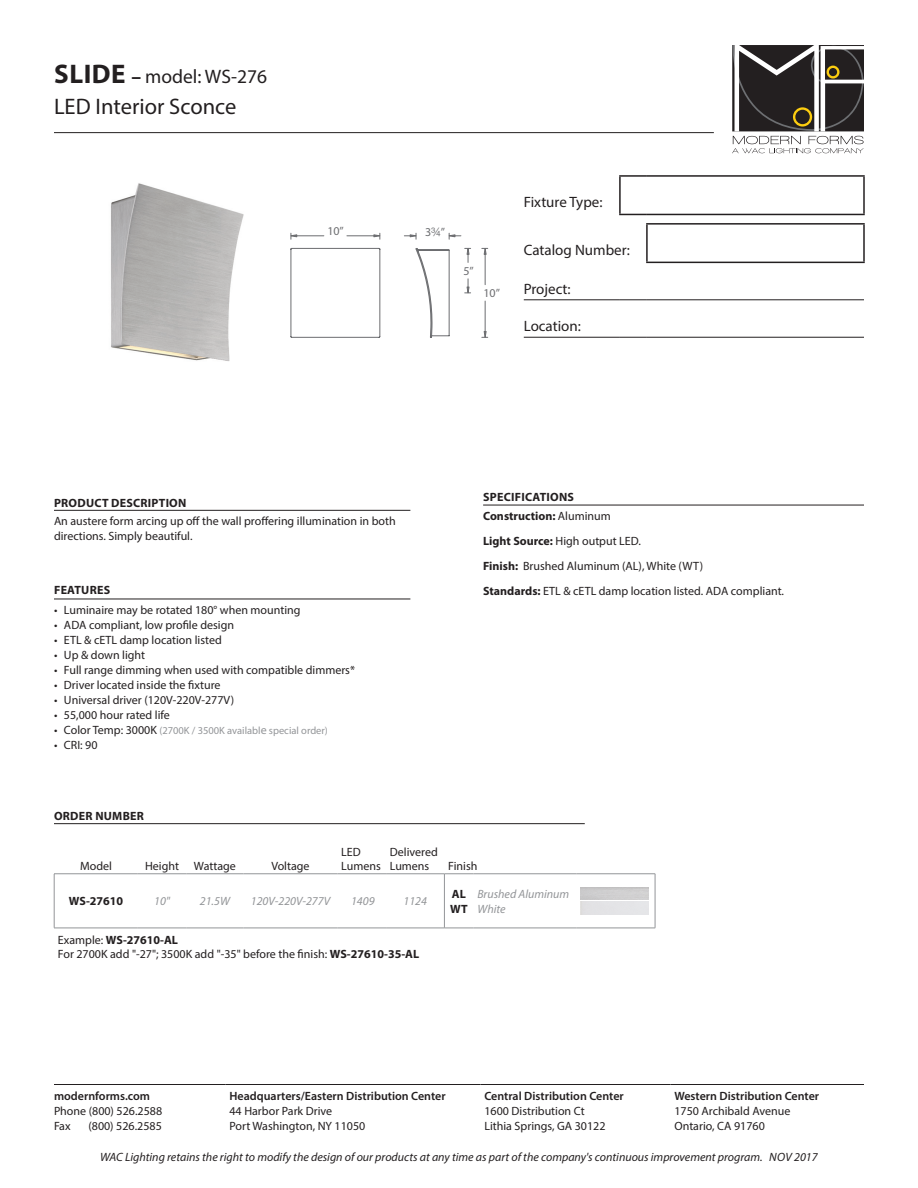
<style>
.page{position:relative;width:918px;height:1188px;background:#fff}
.page>*{position:absolute;margin:0;border:0;box-sizing:border-box;transform-origin:0 0}
.t1{font:22.5px "Myriad Pro";color:#231f20}
.t2{font:19.5px "Myriad Pro";color:#231f20}
.t3{font:15px "Myriad Pro";color:#231f20}
.Description{font:12px/15px "Myriad Pro";color:#231f20}
.t4{font:italic 12px "Myriad Pro";color:#231f20}
.t5{font:600 12px "Myriad Pro";color:#231f20}
.BK_REG_LEFT{font:12px "Myriad Pro";color:#231f20}
.TABLE_HEADER{font:12px/14.4px "Myriad Pro";color:#231f20}
.BK_REG_LEFT-2{font:700 12px "Myriad Pro";letter-spacing:.02em;color:#231f20}
.BK_REG_LEFT-3{font:700 12px "Myriad Pro";color:#231f20}
.TABLE_ITAL{font:italic 12px "Myriad Pro";color:#939598}
.BK_REG_LEFT-4{font:italic 12px "Myriad Pro";color:#939598}
.MODEL{font:700 12px "Myriad Pro";color:#231f20}
.t6{font:12px "Myriad Pro";color:#6c6d70}
.t7{font:10.5px "Myriad Pro";color:#939598}
.s1{font-weight:700;font-size:27px}
.s2{font-weight:700}
.s3{font-family:"Sans Fractions"}
.s4{font-size:12px;color:#231f20}
.s5{font-size:12px}
.s6{font-weight:400}
</style>
<div class="page">
<hr style="left:54px;top:132px;width:660px;height:1px;background:#231f20">
<hr style="left:524px;top:300px;width:96px;height:1px;background:#231f20">
<svg style="left:620px;top:300px;width:27px;height:1px"></svg>
<hr style="left:647px;top:300px;width:217px;height:1px;background:#231f20">
<hr style="left:524px;top:337px;width:96px;height:1px;background:#231f20">
<svg style="left:620px;top:337px;width:27px;height:1px"></svg>
<hr style="left:647px;top:337px;width:217px;height:1px;background:#231f20">
<hr style="left:646px;top:223px;width:219px;height:2px;background:#231f20">
<hr style="left:646px;top:225px;width:2px;height:37px;background:#231f20">
<hr style="left:863px;top:225px;width:2px;height:37px;background:#231f20">
<hr style="left:646px;top:262px;width:219px;height:1px;background:#231f20">
<hr style="left:619px;top:175px;width:28px;height:2px;background:#231f20">
<hr style="left:619px;top:177px;width:2px;height:37px;background:#231f20">
<hr style="left:647px;top:175px;width:218px;height:2px;background:#231f20">
<hr style="left:863px;top:177px;width:2px;height:37px;background:#231f20">
<svg style="left:619px;top:214px;width:28px;height:1px"></svg>
<hr style="left:647px;top:214px;width:218px;height:1px;background:#231f20">
<svg style="left:732px;top:45px;width:132px;height:108px"></svg>
<hr style="left:54px;top:1084px;width:172px;height:1px;background:#231f20">
<hr style="left:226px;top:1084px;width:255px;height:1px;background:#231f20">
<hr style="left:481px;top:1084px;width:190px;height:1px;background:#231f20">
<hr style="left:671px;top:1084px;width:193px;height:1px;background:#231f20">
<hr style="left:54px;top:599px;width:356px;height:1px;background:#231f20">
<hr style="left:54px;top:510px;width:356px;height:1px;background:#231f20">
<hr style="left:483px;top:505px;width:381px;height:1px;background:#231f20">
<hr style="left:54px;top:823px;width:531px;height:1px;background:#231f20">
<hr style="left:54px;top:874px;width:84px;height:1px;background:#939598">
<hr style="left:54px;top:874px;width:1px;height:54px;background:#939598">
<hr style="left:54px;top:928px;width:84px;height:1px;background:#939598">
<hr style="left:138px;top:874px;width:48px;height:1px;background:#939598">
<hr style="left:186px;top:874px;width:58px;height:1px;background:#939598">
<hr style="left:244px;top:874px;width:94px;height:1px;background:#939598">
<hr style="left:338px;top:874px;width:48px;height:1px;background:#939598">
<hr style="left:386px;top:874px;width:58px;height:1px;background:#939598">
<hr style="left:444px;top:874px;width:30px;height:1px;background:#939598">
<hr style="left:444px;top:874px;width:1px;height:54px;background:#939598">
<hr style="left:474px;top:874px;width:103px;height:1px;background:#939598">
<hr style="left:577px;top:874px;width:78px;height:1px;background:#939598">
<hr style="left:655px;top:874px;width:1px;height:54px;background:#939598">
<hr style="left:444px;top:928px;width:30px;height:1px;background:#939598">
<hr style="left:474px;top:928px;width:103px;height:1px;background:#939598">
<hr style="left:577px;top:928px;width:78px;height:1px;background:#939598">
<hr style="left:138px;top:928px;width:48px;height:1px;background:#939598">
<hr style="left:186px;top:928px;width:58px;height:1px;background:#939598">
<hr style="left:244px;top:928px;width:94px;height:1px;background:#939598">
<hr style="left:338px;top:928px;width:48px;height:1px;background:#939598">
<hr style="left:386px;top:928px;width:58px;height:1px;background:#939598">
<img style="left:111px;top:183px;width:180px;height:178px">
<hr style="left:485px;top:254px;width:1px;height:31px;background:#6c6d70">
<hr style="left:485px;top:301px;width:1px;height:30px;background:#6c6d70">
<svg style="left:482px;top:248px;width:6px;height:7px"></svg>
<svg style="left:482px;top:331px;width:6px;height:7px"></svg>
<svg style="left:290px;top:233px;width:181px;height:105px"></svg>
<p class="t2" style="left:54px;top:64px;width:214px"><span class="s1">SLIDE</span> <span class="s2">–</span> model: WS-276</p>
<p class="t1" style="left:54px;top:93px;width:184px">LED Interior Sconce</p>
<p class="t6" style="left:327px;top:224px;width:18px">10”</p>
<p class="t6" style="left:425px;top:224px;width:21px">3<span class="s3">w</span>”</p>
<p class="t6" style="left:463px;top:263px;width:12px">5”</p>
<p class="t6" style="left:483px;top:286px;width:18px">10”</p>
<p class="t3" style="left:524px;top:193px;width:80px">Fixture Type:</p>
<p class="t3" style="left:524px;top:241px;width:108px">Catalog Number:</p>
<p class="t3" style="left:524px;top:280px;width:48px">Project:</p>
<p class="t3" style="left:524px;top:317px;width:59px">Location:</p>
<p class="BK_REG_LEFT-2" style="left:54px;top:495px;width:134px">PRODUCT DESCRIPTION</p>
<p class="Description" style="left:54px;top:514px;width:343px;line-height:14.4px">An austere form arcing up off the wall proffering illumination in both directions. Simply beautiful.</p>
<p class="BK_REG_LEFT-2" style="left:54px;top:583px;width:58px">FEATURES</p>
<p class="Description" style="left:54px;top:602px;width:248px">• Luminaire may be rotated 180° when mounting</p>
<p class="Description" style="left:54px;top:617px;width:182px">• ADA compliant, low profile design</p>
<p class="Description" style="left:54px;top:632px;width:169px">• ETL &amp; cETL damp location listed</p>
<p class="Description" style="left:54px;top:647px;width:93px">• Up &amp; down light</p>
<p class="Description" style="left:54px;top:662px;width:303px">• Full range dimming when used with compatible dimmers*</p>
<p class="Description" style="left:54px;top:677px;width:168px">• Driver located inside the fixture</p>
<p class="Description" style="left:54px;top:692px;width:182px">• Universal driver (120V-220V-277V)</p>
<p class="Description" style="left:54px;top:707px;width:117px">• 55,000 hour rated life</p>
<p class="t7" style="left:54px;top:724px;width:275px"><span class="s4">• Color Temp: 3000K</span> (2700K / 3500K availabl<span class="s5">e</span> special order)</p>
<p class="Description" style="left:54px;top:737px;width:45px">• CRI: 90</p>
<p class="BK_REG_LEFT-2" style="left:54px;top:808px;width:91px">ORDER NUMBER</p>
<p class="BK_REG_LEFT-2" style="left:483px;top:489px;width:92px">SPECIFICATIONS</p>
<p class="BK_REG_LEFT-3" style="left:483px;top:508px;width:129px">Construction: <span class="s6">Aluminum</span></p>
<p class="Description" style="left:483px;top:533px;width:159px"><span class="s2">Light Source:</span> High output LED.</p>
<p class="Description" style="left:483px;top:558px;width:222px"><span class="s2">Finish:</span> Brushed Aluminum (AL), White (WT)</p>
<p class="Description" style="left:483px;top:583px;width:303px"><span class="s2">Standards:</span> ETL &amp; cETL damp location listed. ADA compliant.</p>
<p class="TABLE_HEADER" style="left:80px;top:859px;width:33px">Model</p>
<p class="TABLE_HEADER" style="left:145px;top:859px;width:35px">Height</p>
<p class="TABLE_HEADER" style="left:194px;top:859px;width:43px">Wattage</p>
<p class="TABLE_HEADER" style="left:271px;top:859px;width:40px">Voltage</p>
<p class="TABLE_HEADER" style="left:341px;top:844px;width:21px">LED</p>
<p class="TABLE_HEADER" style="left:341px;top:859px;width:41px">Lumens</p>
<p class="TABLE_HEADER" style="left:390px;top:844px;width:49px">Delivered<br>Lumens</p>
<p class="MODEL" style="left:69px;top:893px;width:56px">WS-27610</p>
<p class="BK_REG_LEFT-4" style="left:154px;top:894px;width:17px">10"</p>
<p class="BK_REG_LEFT-4" style="left:200px;top:894px;width:32px">21.5W</p>
<p class="BK_REG_LEFT-4" style="left:251px;top:894px;width:81px">120V-220V-277V</p>
<p class="TABLE_ITAL" style="left:351px;top:894px;width:25px">1409</p>
<p class="TABLE_ITAL" style="left:403px;top:894px;width:25px">1124</p>
<p class="BK_REG_LEFT-3" style="left:58px;top:932px;width:122px"><span class="s6">Example:</span> WS-27610-AL</p>
<p class="BK_REG_LEFT" style="left:58px;top:947px;width:363px">For 2700K add "-27"; 3500K add "-35" before the finish: <span class="s2">WS-27610-35-AL</span></p>
<p class="TABLE_HEADER" style="left:448px;top:859px;width:31px">Finish</p>
<p class="MODEL" style="left:452px;top:886px;width:16px">AL</p>
<p class="MODEL" style="left:450px;top:901px;width:19px">WT</p>
<p class="TABLE_ITAL" style="left:477px;top:887px;width:93px">Brushed Aluminum</p>
<p class="TABLE_ITAL" style="left:477px;top:901px;width:30px">White</p>
<p class="t5" style="left:54px;top:1089px;width:98px">modernforms.com</p>
<p class="Description" style="left:54px;top:1104px;width:110px">Phone (800) 526.2588<br>Fax</p>
<p class="Description" style="left:88px;top:1119px;width:75px">(800) 526.2585</p>
<p class="t5" style="left:230px;top:1089px;width:218px">Headquarters/Eastern Distribution Center</p>
<p class="Description" style="left:230px;top:1104px;width:137px">44 Harbor Park Drive<br>Port Washington, NY 11050</p>
<p class="t5" style="left:484px;top:1089px;width:141px">Central Distribution Center</p>
<p class="Description" style="left:484px;top:1104px;width:123px">1600 Distribution Ct<br>Lithia Springs, GA 30122</p>
<p class="t5" style="left:674px;top:1089px;width:146px">Western Distribution Center</p>
<p class="Description" style="left:674px;top:1104px;width:117px">1750 Archibald Avenue<br>Ontario, CA 91760</p>
<p class="t4" style="left:100px;top:1149px;width:719px">WAC Lighting retains the right to modify the design of our products at any time as part of the company's continuous improvement program. Nov 2017</p>
</div>
